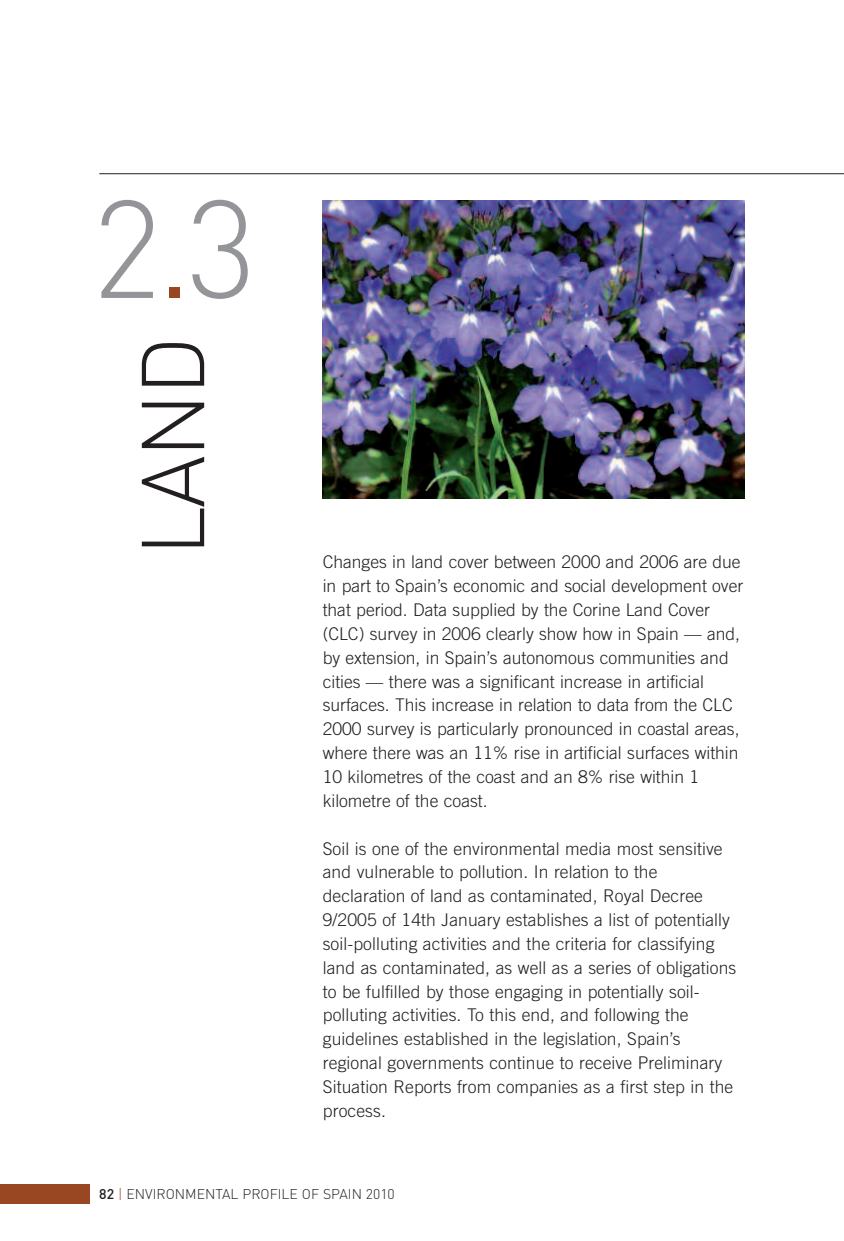
<style>
.page{position:relative;width:844px;height:1241px;background:#fff}
.page>*{position:absolute;margin:0;border:0;box-sizing:border-box;transform-origin:0 0}
.t1{font:300 136.5px "DIN";color:#939598}
.t2{font:300 87.5px "DIN";color:#231f20}
.t3{font:300 17.5px/23.8px "Trade Gothic";letter-spacing:.005em;color:#231f20}
.t4{font:300 14px "DIN";color:#231f20}
.s1{color:#994623}
.s2{font-weight:500}
</style>
<div class="page">
<img style="left:322px;top:200px;width:422px;height:298px">
<hr style="left:99px;top:173px;width:744px;height:1px;background:#231f20">
<div style="left:0;top:1183px;width:89px;height:20px;background:#994623"></div>
<h1 class="t1" style="left:92px;top:171px;width:167px">2<span class="s1">.</span>3</h1>
<h2 class="t2" style="left:123px;top:556px;width:221px;rotate:-90deg">LAND</h2>
<p class="t3" style="left:322px;top:551px;width:422px">Changes in land cover between 2000 and 2006 are due in part to Spain’s economic and social development over that period. Data supplied by the Corine Land Cover (CLC) survey in 2006 clearly show how in Spain — and, by extension, in Spain’s autonomous communities and cities — there was a significant increase in artificial surfaces. This increase in relation to data from the CLC 2000 survey is particularly pronounced in coastal areas, where there was an 11% rise in artificial surfaces within 10 kilometres of the coast and an 8% rise within 1 kilometre of the coast.</p>
<p class="t3" style="left:322px;top:837px;width:415px">Soil is one of the environmental media most sensitive and vulnerable to pollution. In relation to the declaration of land as contaminated, Royal Decree 9/2005 of 14th January establishes a list of potentially soil-polluting activities and the criteria for classifying land as contaminated, as well as a series of obligations to be fulfilled by those engaging in potentially soil&shy;polluting activities. To this end, and following the guidelines established in the legislation, Spain’s regional governments continue to receive Preliminary Situation Reports from companies as a first step in the process.</p>
<p class="t4" style="left:99px;top:1185px;width:297px"><span class="s2">82</span> <span class="s1">|</span> ENVIRONMENTAL PROFILE OF SPAIN 2010</p>
</div>
